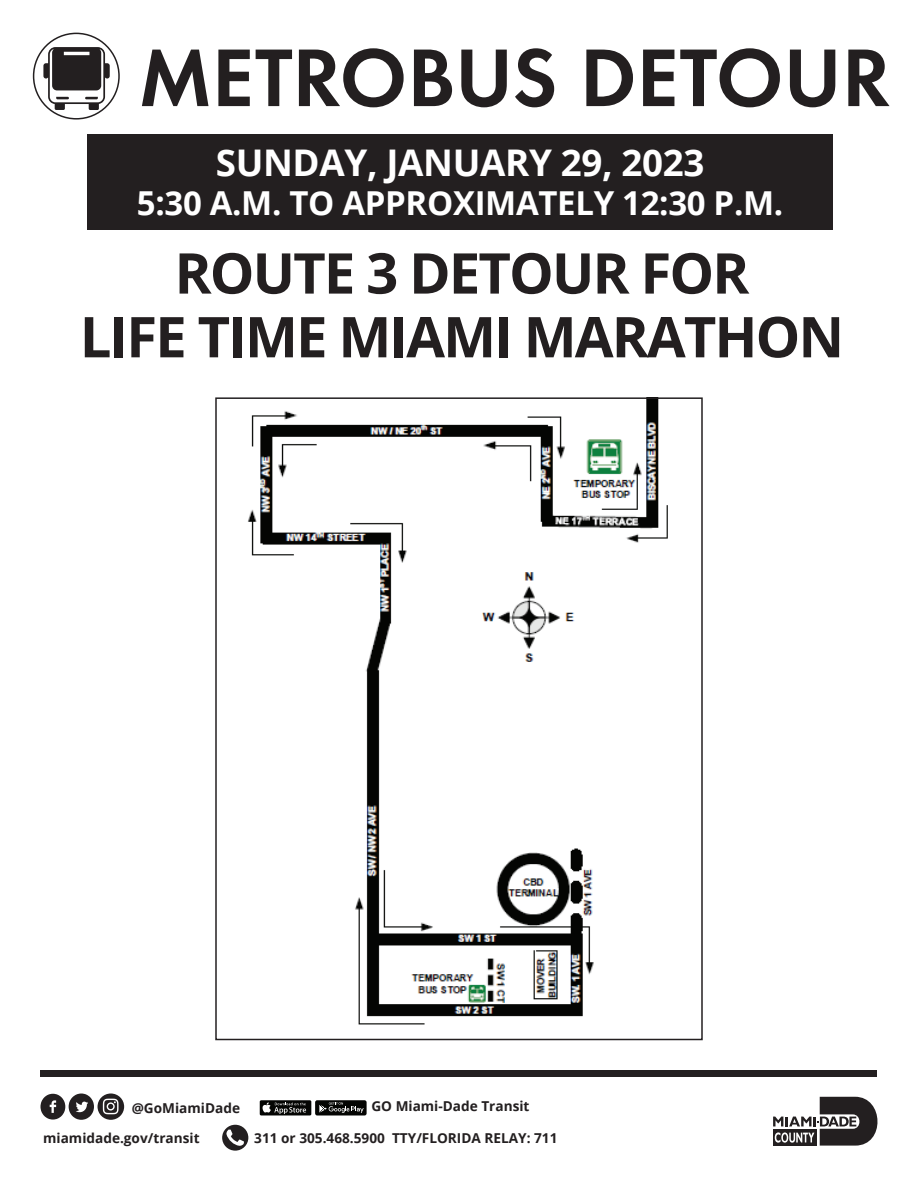
<style>
.page{position:relative;width:918px;height:1188px;background:#fff}
.page>*{position:absolute;margin:0;border:0;box-sizing:border-box;transform-origin:0 0}
.t1{font:600 84.75px "Futura PT";color:#231f20}
.t2{font:700 56.25px/63.8px "Open Sans";letter-spacing:-.035em;color:#231f20;text-align:center}
.t3{font:700 36.75px "Open Sans";letter-spacing:-.01em;color:#fff}
.t4{font:700 33px "Open Sans";letter-spacing:-.01em;color:#fff}
.t5{font:700 13.65px "Open Sans";color:#231f20}
</style>
<div class="page">
<div style="left:33px;top:33px;width:87px;height:87px;border:2px solid #231f20;border-radius:50%"></div>
<svg style="left:43px;top:47px;width:67px;height:63px"></svg>
<svg style="left:773px;top:1097px;width:105px;height:49px"></svg>
<div style="left:40px;top:1070px;width:838px;height:7px;background:#231f20"></div>
<div style="left:315px;top:1100px;width:52px;height:15px;background:#040503;border-radius:2px"></div>
<svg style="left:319px;top:1102px;width:45px;height:11px"></svg>
<div style="left:260px;top:1100px;width:51px;height:15px;background:#040503;border-radius:2px"></div>
<svg style="left:262px;top:1102px;width:44px;height:12px"></svg>
<svg style="left:41px;top:1094px;width:53px;height:26px"></svg>
<div style="left:98px;top:1094px;width:26px;height:26px;background:#231f20;border-radius:50%"></div>
<svg style="left:103px;top:1099px;width:16px;height:15px"></svg>
<div style="left:222px;top:1125px;width:26px;height:26px;background:#231f20;border-radius:50%"></div>
<svg style="left:226px;top:1130px;width:18px;height:16px"></svg>
<div style="left:87px;top:134px;width:746px;height:96px;background:#231f20"></div>
<img style="left:247px;top:400px;width:421px;height:625px">
<div style="left:608px;top:929px;width:121px;height:124px;background:#fff"></div>
<div style="left:641px;top:559px;width:122px;height:124px;background:#fff"></div>
<div style="left:409px;top:681px;width:370px;height:123px;background:#fff"></div>
<div style="left:215px;top:397px;width:488px;height:643px;border:2px solid #231f20"></div>
<h1 class="t1" style="left:138px;top:25px;width:754px">METROBUS DETOUR</h1>
<h3 class="t3" style="left:216px;top:137px;width:490px">SUNDAY, JANUARY 29, 2023</h3>
<h3 class="t4" style="left:137px;top:180px;width:648px">5:30 A.M. TO APPROXIMATELY 12:30 P.M.</h3>
<h2 class="t2" style="left:80px;top:240px;width:766px">ROUTE 3 DETOUR FOR<br>LIFE TIME MIAMI MARATHON</h2>
<p class="t5" style="left:132px;top:1098px;width:110px">@GoMiamiDade</p>
<p class="t5" style="left:371px;top:1097px;width:160px">GO Miami-Dade Transit</p>
<p class="t5" style="left:43px;top:1128px;width:158px">miamidade.gov/transit</p>
<p class="t5" style="left:254px;top:1128px;width:305px">311 or 305.468.5900 TTY/FLORIDA RELAY: 711</p>
</div>
